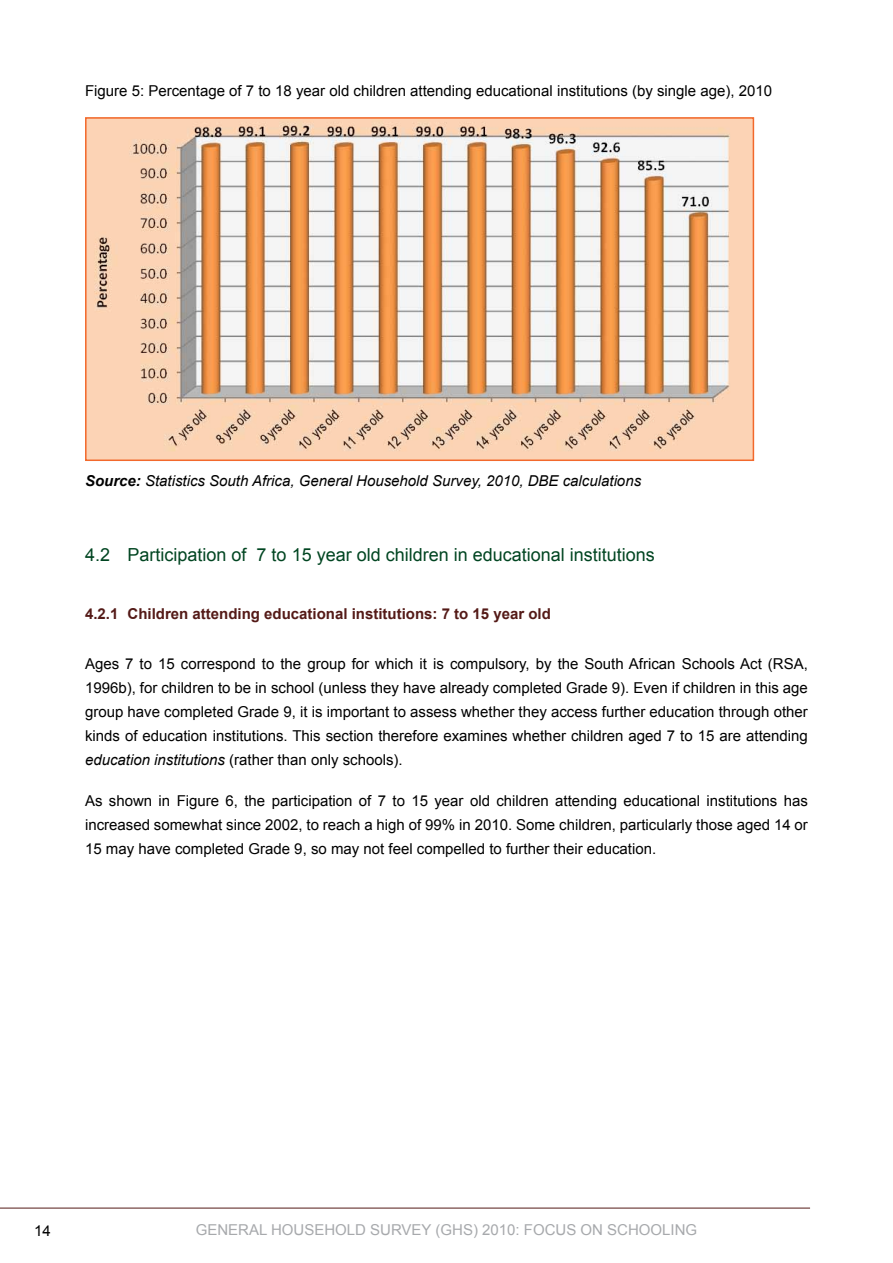
<style>
.page{position:relative;width:893px;height:1263px;background:#fff}
.page>*{position:absolute;margin:0;border:0;box-sizing:border-box;transform-origin:0 0}
.t1{font:18px "Arial";color:#004521}
.t2{font:15px/24px "Arial";color:#000;text-align:justify}
.t3{font:italic 15px "Arial";color:#000}
.t4{font:700 15px "Arial";color:#541a17}
.t5{font:15px "Arial";color:#a7a9ac}
.s1{font-weight:700}
.s2{font-style:italic}
</style>
<div class="page">
<hr style="left:0;top:1208px;width:810px;height:1px;background:#541a17">
<img style="left:88px;top:120px;width:663px;height:338px">
<div style="left:85px;top:117px;width:669px;height:344px;border:2px solid #f2692c"></div>
<p class="t2" style="left:85px;top:79px;width:689px">Figure 5: Percentage of 7 to 18 year old children attending educational institutions (by single age), 2010</p>
<p class="t3" style="left:85px;top:471px;width:558px"><span class="s1">Source:</span> Statistics South Africa, General Household Survey, 2010, DBE calculations</p>
<p class="t1" style="left:85px;top:543px;width:571px">4.2 Participation of 7 to 15 year old children in educational institutions</p>
<p class="t4" style="left:85px;top:604px;width:467px">4.2.1 Children attending educational institutions: 7 to 15 year old</p>
<p class="t2" style="left:85px;top:651px;width:724px">Ages 7 to 15 correspond to the group for which it is compulsory, by the South African Schools Act (RSA, 1996b), for children to be in school (unless they have already completed Grade 9). Even if children in this age group have completed Grade 9, it is important to assess whether they access further education through other kinds of education institutions. This section therefore examines whether children aged 7 to 15 are attending <span class="s2">education institutions</span> (rather than only schools).</p>
<p class="t2" style="left:85px;top:788px;width:724px">As shown in Figure 6, the participation of 7 to 15 year old children attending educational institutions has increased somewhat since 2002, to reach a high of 99% in 2010. Some children, particularly those aged 14 or 15 may have completed Grade 9, so may not feel compelled to further their education.</p>
<p class="t2" style="left:34px;top:1218px;width:18px">14</p>
<p class="t5" style="left:196px;top:1219px;width:503px">GENERAL HOUSEHOLD SURVEY (GHS) 2010: FOCUS ON SCHOOLING</p>
</div>
